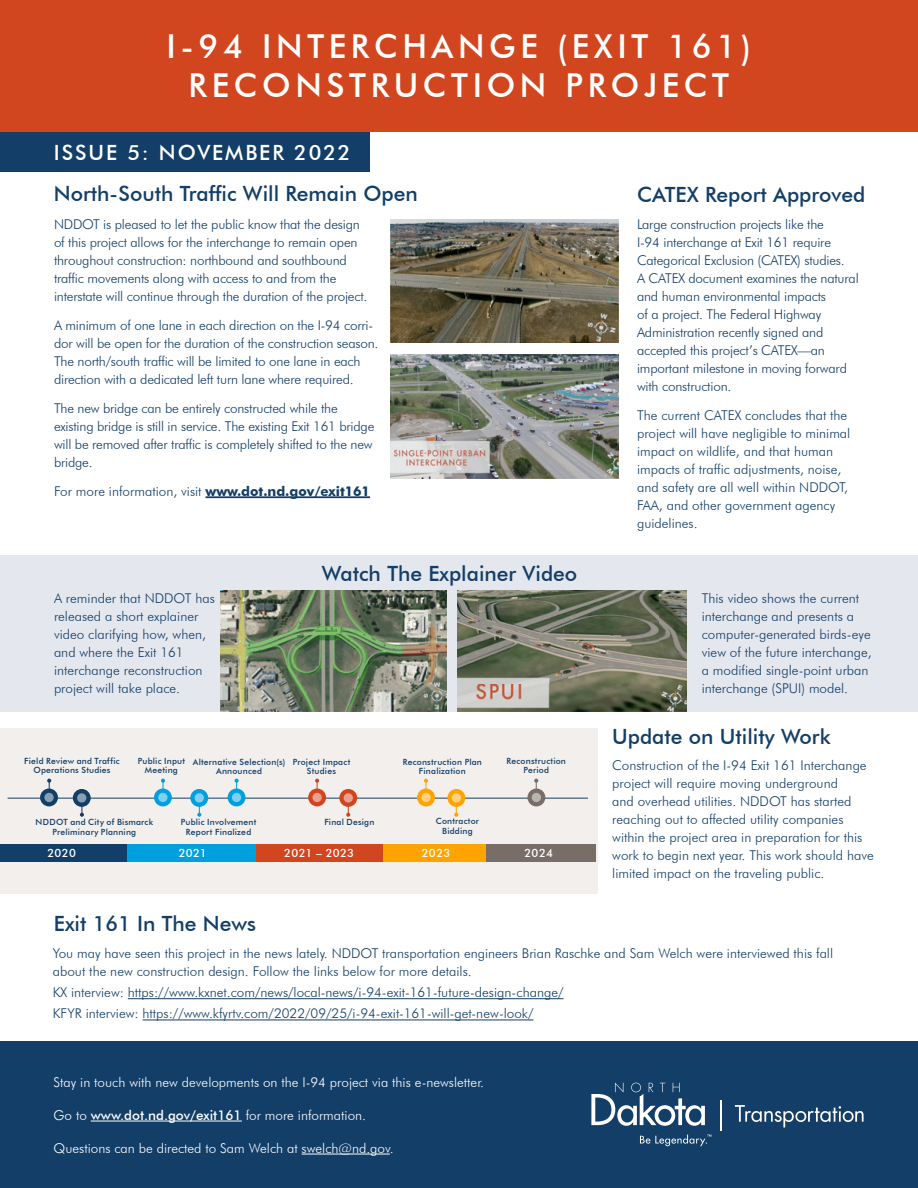
<style>
.page{position:relative;width:918px;height:1188px;background:#fff}
.page>*{position:absolute;margin:0;border:0;box-sizing:border-box;transform-origin:0 0}
.t1{font:500 33px/39.6px "Futura BT";letter-spacing:.14em;color:#fff;text-align:center}
.t2{font:500 21px "Futura BT";color:#133e67}
.t3{font:500 21px "Futura BT";letter-spacing:.09em;color:#fff}
.t4{font:300 13.5px/18px "Futura BT";color:#133e67}
.t5{font:300 13.5px "Futura BT";color:#fff}
.t6{font:500 11.4px "Futura BT";letter-spacing:.025em;color:#fff}
.t7{font:500 8.55px/9.4px "Futura BT";letter-spacing:.025em;color:#133e67;text-align:center}
.s1{font-weight:700}
.s2{font-weight:500}
</style>
<div class="page">
<hr style="left:206px;top:496px;width:164px;height:2px;background:#133e67">
<div style="left:0;top:555px;width:918px;height:156px;background:#e4e7ee"></div>
<div style="left:0;top:132px;width:370px;height:40px;background:#133e67"></div>
<div style="left:0;top:0;width:918px;height:132px;background:#d1461f"></div>
<div style="left:0;top:728px;width:597px;height:166px;background:#f2efec"></div>
<hr style="left:8px;top:798px;width:580px;height:1px;background:#133e67">
<svg style="left:47px;top:779px;width:4px;height:10px"></svg>
<svg style="left:161px;top:779px;width:4px;height:10px"></svg>
<svg style="left:315px;top:779px;width:4px;height:10px"></svg>
<svg style="left:424px;top:779px;width:4px;height:10px"></svg>
<svg style="left:534px;top:779px;width:4px;height:10px"></svg>
<svg style="left:346px;top:807px;width:4px;height:10px"></svg>
<svg style="left:454px;top:807px;width:4px;height:10px"></svg>
<svg style="left:235px;top:779px;width:4px;height:10px"></svg>
<svg style="left:197px;top:807px;width:4px;height:10px"></svg>
<svg style="left:80px;top:807px;width:4px;height:10px"></svg>
<div style="left:0;top:844px;width:127px;height:18px;background:#133e67"></div>
<div style="left:127px;top:844px;width:129px;height:18px;background:#00a0df"></div>
<div style="left:256px;top:844px;width:127px;height:18px;background:#d1461f"></div>
<div style="left:383px;top:844px;width:103px;height:18px;background:#ffa300"></div>
<div style="left:486px;top:844px;width:109px;height:18px;background:#786d67"></div>
<div style="left:40px;top:789px;width:18px;height:17px;background:#133e67;border-radius:50%"></div>
<div style="left:154px;top:789px;width:18px;height:17px;background:#00a0df;border-radius:50%"></div>
<div style="left:308px;top:789px;width:18px;height:17px;background:#d1461f;border-radius:50%"></div>
<div style="left:417px;top:789px;width:18px;height:17px;background:#ffa300;border-radius:50%"></div>
<div style="left:527px;top:789px;width:18px;height:17px;background:#786d67;border-radius:50%"></div>
<div style="left:339px;top:789px;width:18px;height:18px;background:#d1461f;border-radius:50%"></div>
<div style="left:447px;top:789px;width:18px;height:18px;background:#ffa300;border-radius:50%"></div>
<div style="left:228px;top:789px;width:18px;height:17px;background:#00a0df;border-radius:50%"></div>
<div style="left:190px;top:789px;width:18px;height:18px;background:#00a0df;border-radius:50%"></div>
<div style="left:73px;top:789px;width:18px;height:18px;background:#133e67;border-radius:50%"></div>
<svg style="left:44px;top:793px;width:10px;height:9px"></svg>
<svg style="left:158px;top:793px;width:10px;height:9px"></svg>
<svg style="left:312px;top:793px;width:10px;height:9px"></svg>
<svg style="left:421px;top:793px;width:10px;height:9px"></svg>
<div style="left:532px;top:793px;width:9px;height:9px;background:#bbb5b2;border-radius:50%"></div>
<svg style="left:344px;top:793px;width:9px;height:10px"></svg>
<svg style="left:452px;top:793px;width:9px;height:10px"></svg>
<svg style="left:232px;top:793px;width:9px;height:9px"></svg>
<svg style="left:195px;top:793px;width:9px;height:10px"></svg>
<svg style="left:77px;top:793px;width:9px;height:10px"></svg>
<img style="left:391px;top:219px;width:227px;height:124px">
<img style="left:391px;top:354px;width:227px;height:124px">
<img style="left:458px;top:590px;width:229px;height:121px">
<img style="left:221px;top:590px;width:225px;height:121px">
<div style="left:0;top:1041px;width:918px;height:147px;background:#133e67"></div>
<svg style="left:591px;top:1083px;width:114px;height:43px"></svg>
<svg style="left:640px;top:1135px;width:71px;height:11px"></svg>
<hr style="left:720px;top:1100px;width:2px;height:31px;background:#fff">
<svg style="left:735px;top:1105px;width:129px;height:23px"></svg>
<hr style="left:91px;top:1121px;width:151px;height:1px;background:#fff">
<hr style="left:302px;top:1154px;width:88px;height:1px;background:#fff">
<hr style="left:128px;top:998px;width:436px;height:1px;background:#133e67">
<hr style="left:143px;top:1020px;width:391px;height:1px;background:#133e67">
<h1 class="t1" style="left:167px;top:26px;width:586px">I-94 INTERCHANGE (EXIT 161)<br>RECONSTRUCTION PROJECT</h1>
<h2 class="t3" style="left:54px;top:139px;width:298px">ISSUE 5: NOVEMBER 2022</h2>
<h2 class="t2" style="left:54px;top:181px;width:365px">North-South Traffic Will Remain Open</h2>
<p class="t4" style="left:54px;top:215px;width:315px">NDDOT is pleased to let the public know that the design of this project allows for the interchange to remain open throughout construction: northbound and southbound traffic movements along with access to and from the interstate will continue through the duration of the project.</p>
<p class="t4" style="left:54px;top:316px;width:326px">A minimum of one lane in each direction on the I-94 corri&shy;dor will be open for the duration of the construction season.<br>The north/south traffic will be limited to one lane in each direction with a dedicated left turn lane where required.</p>
<p class="t4" style="left:54px;top:399px;width:322px">The new bridge can be entirely constructed while the existing bridge is still in service. The existing Exit 161 bridge will be removed after traffic is completely shifted to the new bridge.</p>
<p class="t4" style="left:54px;top:482px;width:318px">For more information, visit <span class="s1">www.dot.nd.gov/exit161</span></p>
<h2 class="t2" style="left:322px;top:561px;width:257px">Watch The Explainer Video</h2>
<h2 class="t2" style="left:637px;top:181px;width:230px">CATEX Report Approved</h2>
<p class="t4" style="left:637px;top:216px;width:223px">Large construction projects like the<br>I-94 interchange at Exit 161 require Categorical Exclusion (CATEX) studies.<br>A CATEX document examines the natural and human environmental impacts<br>of a project. The Federal Highway Administration recently signed and accepted this project’s CATEX—an important milestone in moving forward with construction.</p>
<p class="t4" style="left:637px;top:406px;width:215px">The current CATEX concludes that the project will have negligible to minimal impact on wildlife, and that human impacts of traffic adjustments, noise, and safety are all well within NDDOT, FAA, and other government agency guidelines.</p>
<p class="t4" style="left:54px;top:589px;width:162px">A reminder that NDDOT has released a short explainer video clarifying how, when, and where the Exit 161 interchange reconstruction project will take place.</p>
<p class="t4" style="left:702px;top:589px;width:171px">This video shows the current interchange and presents a computer-generated birds-eye view of the future interchange, a modified single-point urban interchange (SPUI) model.</p>
<p class="t7" style="left:24px;top:756px;width:97px">Field Review and Traffic<br>Operations Studies</p>
<p class="t7" style="left:193px;top:757px;width:94px">Alternative Selection(s)<br>Announced</p>
<p class="t7" style="left:138px;top:756px;width:49px">Public Input<br>Meeting</p>
<p class="t7" style="left:293px;top:757px;width:59px">Project Impact<br>Studies</p>
<p class="t7" style="left:403px;top:757px;width:81px">Reconstruction Plan<br>Finalization</p>
<p class="t7" style="left:507px;top:756px;width:61px">Reconstruction<br>Period</p>
<p class="t7" style="left:36px;top:818px;width:119px">NDDOT and City of Bismarck<br>Preliminary Planning</p>
<p class="t7" style="left:181px;top:818px;width:77px">Public Involvement<br>Report Finalized</p>
<p class="t7" style="left:324px;top:818px;width:52px">Final Design</p>
<p class="t7" style="left:436px;top:817px;width:45px">Contractor<br>Bidding</p>
<p class="t6" style="left:47px;top:846px;width:30px">2020</p>
<p class="t6" style="left:179px;top:846px;width:30px">2021</p>
<p class="t6" style="left:284px;top:846px;width:71px">2021 – 2023</p>
<p class="t6" style="left:422px;top:846px;width:30px">2023</p>
<p class="t6" style="left:524px;top:846px;width:30px">2024</p>
<h2 class="t2" style="left:54px;top:911px;width:204px">Exit 161 In The News</h2>
<h2 class="t2" style="left:612px;top:724px;width:220px">Update on Utility Work</h2>
<p class="t4" style="left:612px;top:756px;width:263px">Construction of the I-94 Exit 161 Interchange project will require moving underground<br>and overhead utilities. NDDOT has started reaching out to affected utility companies within the project area in preparation for this work to begin next year. This work should have limited impact on the traveling public.</p>
<p class="t4" style="left:53px;top:944px;width:782px">You may have seen this project in the news lately. NDDOT transportation engineers Brian Raschke and Sam Welch were interviewed this fall about the new construction design. Follow the links below for more details.</p>
<p class="t4" style="left:53px;top:982px;width:512px;line-height:21.3px">KX interview: https://www.kxnet.com/news/local-news/i-94-exit-161-future-design-change/<br>KFYR interview: https://www.kfyrtv.com/2022/09/25/i-94-exit-161-will-get-new-look/</p>
<p class="t5" style="left:54px;top:1074px;width:432px">Stay in touch with new developments on the I-94 project via this e-newsletter.</p>
<p class="t5" style="left:54px;top:1107px;width:314px">Go to <span class="s2">www.dot.nd.gov/exit161</span> for more information.</p>
<p class="t5" style="left:54px;top:1140px;width:342px">Questions can be directed to Sam Welch at swelch@nd.gov.</p>
</div>
